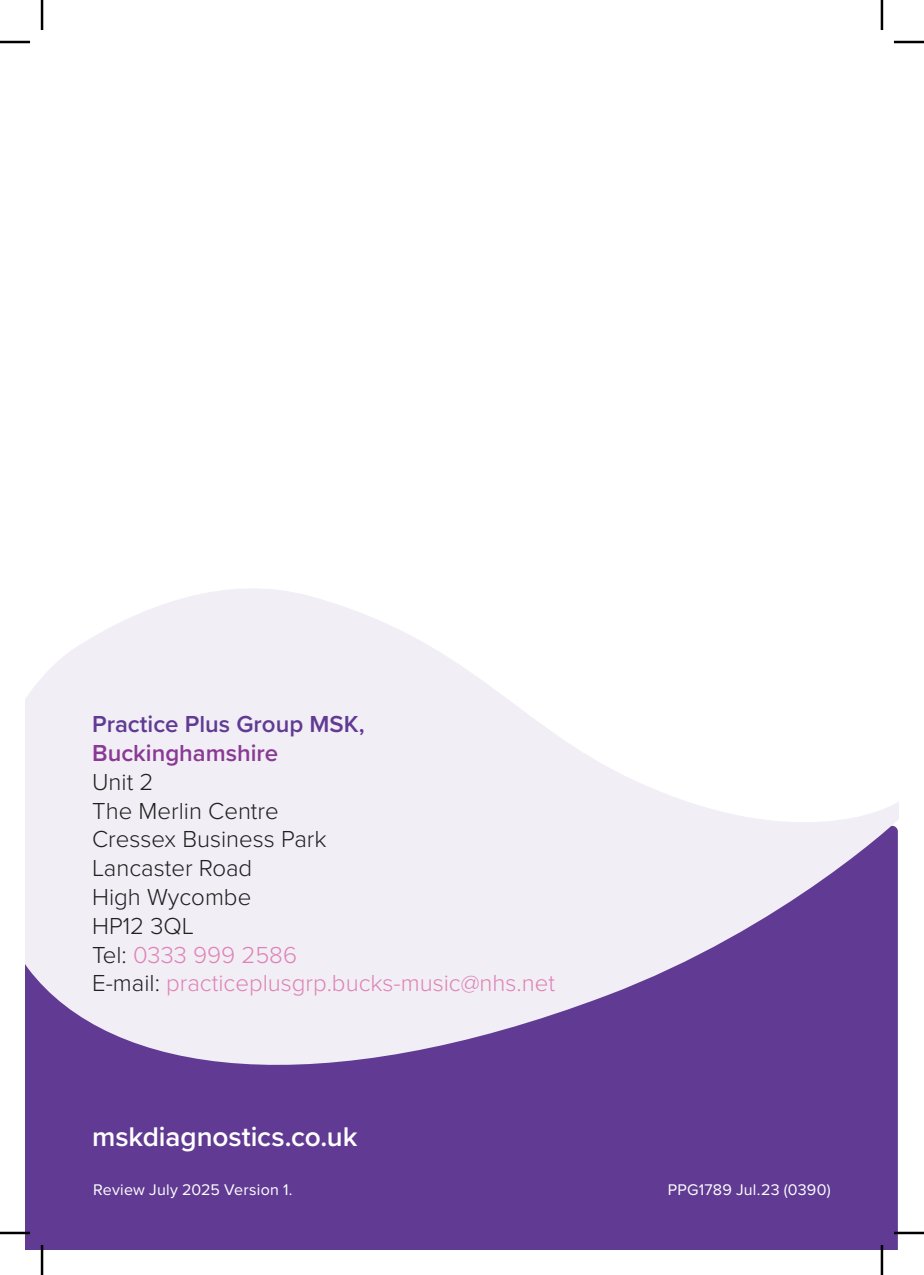
<style>
.page{position:relative;width:924px;height:1275px;background:#fff}
.page>*{position:absolute;margin:0;border:0;box-sizing:border-box;transform-origin:0 0}
.t1{font:600 28px "Proxima Nova";letter-spacing:-.005em;color:#fff}
.t2{font:300 24px/28.8px "Proxima Nova";color:#221f1f}
.t3{font:600 24px "Proxima Nova";color:#613b93}
.t4{font:600 24px "Proxima Nova";color:#893a94}
.t5{font:16px "Proxima Nova";letter-spacing:.015em;color:#fff}
.s1{color:#df82b5}
</style>
<div class="page">
<div style="left:25px;top:1103px;width:872px;height:147px;background:#613b93"></div>
<svg style="left:25px;top:588px;width:873px;height:515px;fill:#f1eef6"></svg>
<hr style="left:0;top:41px;width:30px;height:2px;background:#000">
<hr style="left:893px;top:41px;width:30px;height:2px;background:#000">
<hr style="left:0;top:1231px;width:30px;height:3px;background:#000">
<hr style="left:893px;top:1231px;width:30px;height:3px;background:#000">
<hr style="left:41px;top:0;width:2px;height:30px;background:#000">
<hr style="left:41px;top:1245px;width:2px;height:30px;background:#000">
<hr style="left:880px;top:0;width:2px;height:30px;background:#000">
<hr style="left:880px;top:1245px;width:2px;height:30px;background:#000">
<p class="t3" style="left:92px;top:714px;width:274px">Practice Plus Group MSK,</p>
<p class="t4" style="left:92px;top:743px;width:187px">Buckinghamshire</p>
<p class="t2" style="left:92px;top:768px;width:464px">Unit 2<br>The Merlin Centre<br>Cressex Business Park<br>Lancaster Road<br>High Wycombe<br>HP12 3QL<br>Tel: <span class="s1">0333 999 2586<br></span>E-mail: <span class="s1">practiceplusgrp.bucks-music@nhs.net</span></p>
<p class="t1" style="left:92px;top:1125px;width:267px">mskdiagnostics.co.uk</p>
<p class="t5" style="left:93px;top:1182px;width:201px">Review July 2025 Version 1.</p>
<p class="t5" style="left:667px;top:1182px;width:164px">PPG1789 Jul.23 (0390)</p>
</div>
